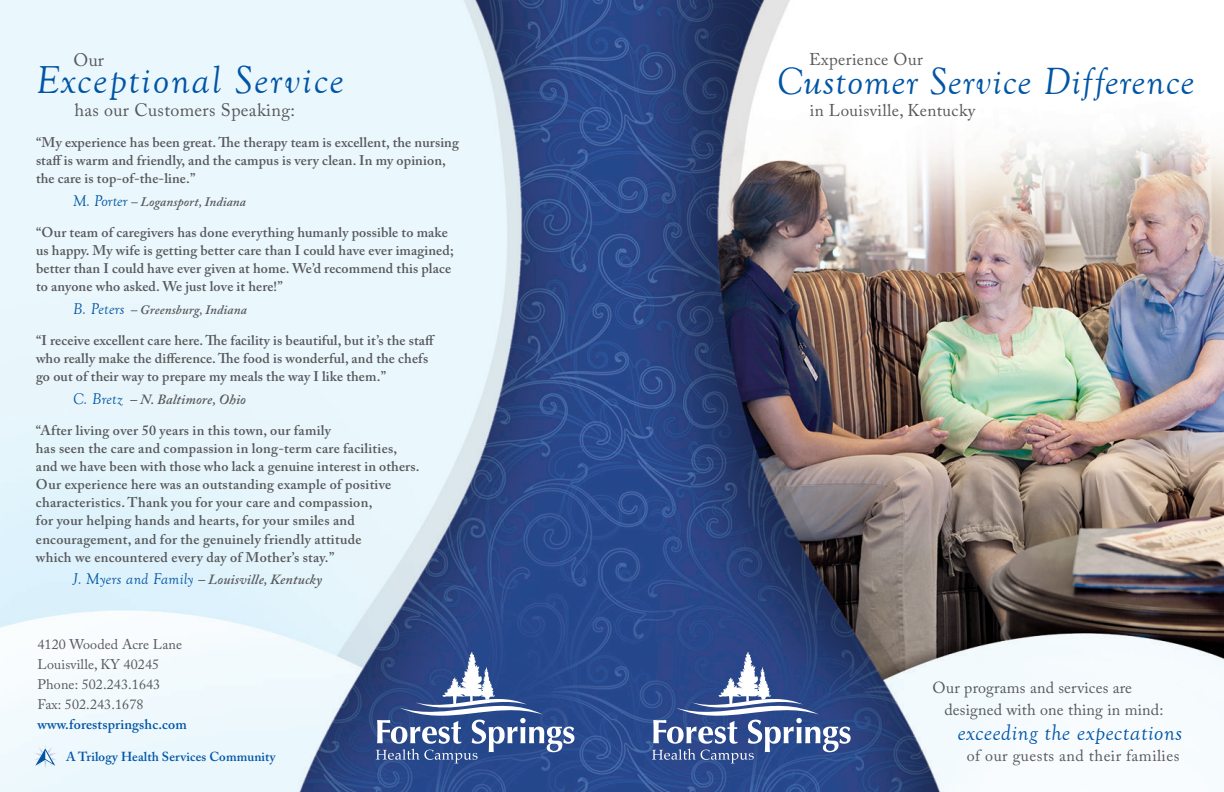
<style>
.page{position:relative;width:1224px;height:792px;background:#fff}
.page>*{position:absolute;margin:0;border:0;box-sizing:border-box;transform-origin:0 0}
.t1{font:italic 40px "Goudy Old Style T";letter-spacing:.05em;color:#0155a5}
.t2{font:italic 39px "Goudy Old Style T";letter-spacing:.03em;color:#0155a5}
.t3{font:italic 23px "Goudy Old Style T";letter-spacing:.025em;color:#0155a5}
.t4{font:18px "Adobe Caslon Pro";letter-spacing:.02em;color:#57585a}
.t5{font:17px "Adobe Caslon Pro";letter-spacing:.02em;color:#57585a}
.t6{font:16px/22px "Adobe Caslon Pro";letter-spacing:.01em;color:#57585a}
.t7{font:16px "Adobe Caslon Pro";letter-spacing:.03em;color:#57585a}
.t8{font:600 14px/18px "Adobe Caslon Pro";letter-spacing:.01em;color:#57585a}
.t9{font:14px/20px "Adobe Caslon Pro";letter-spacing:.01em;color:#57585a}
.t10{font:italic 600 14px "Adobe Caslon Pro";letter-spacing:.01em;color:#57585a}
.t11{font:600 14px "Adobe Caslon Pro";letter-spacing:.01em;color:#0155a5}
.t12{font:italic 600 13px "Adobe Caslon Pro";letter-spacing:.01em;color:#57585a}
.t13{font:600 13px "Adobe Caslon Pro";letter-spacing:.01em;color:#0155a5}
.s1{font-family:"Goudy Old Style T";font-weight:400;font-size:16px;color:#0155a5}
</style>
<div class="page">
<img style="left:0;top:0;width:1224px;height:792px">
<svg style="left:31px;top:742px;width:28px;height:29px"></svg>
<svg style="left:652px;top:652px;width:199px;height:111px;background:#4f679d"></svg>
<svg style="left:376px;top:652px;width:198px;height:111px;background:#4e679d"></svg>
<p class="t4" style="left:73px;top:49px;width:32px">Our</p>
<h1 class="t1" style="left:36px;top:58px;width:309px">Exceptional Service</h1>
<p class="t4" style="left:74px;top:99px;width:222px">has our Customers Speaking:</p>
<p class="t8" style="left:36px;top:134px;width:425px">“My experience has been great. The therapy team is excellent, the nursing staff is warm and friendly, and the campus is very clean. In my opinion, the care is top-of-the-line.”</p>
<p class="t12" style="left:73px;top:194px;width:175px"><span class="s1">M. Porter</span> – Logansport, Indiana</p>
<p class="t8" style="left:36px;top:224px;width:419px">“Our team of caregivers has done everything humanly possible to make us happy. My wife is getting better care than I could have ever imagined; better than I could have ever given at home. We’d recommend this place to anyone who asked. We just love it here!”</p>
<p class="t12" style="left:73px;top:302px;width:175px"><span class="s1">B. Peters</span> – Greensburg, Indiana</p>
<p class="t8" style="left:36px;top:332px;width:401px">“I receive excellent care here. The facility is beautiful, but it’s the staff who really make the difference. The food is wonderful, and the chefs go out of their way to prepare my meals the way I like them.”</p>
<p class="t10" style="left:73px;top:391px;width:174px"><span class="s1">C. Bretz</span> – N. Baltimore, Ohio</p>
<p class="t8" style="left:36px;top:422px;width:385px">“After living over 50 years in this town, our family<br>has seen the care and compassion in long-term care facilities, and we have been with those who lack a genuine interest in others.<br>Our experience here was an outstanding example of positive characteristics. Thank you for your care and compassion,<br>for your helping hands and hearts, for your smiles and encouragement, and for the genuinely friendly attitude<br>which we encountered every day of Mother’s stay.”</p>
<p class="t10" style="left:73px;top:571px;width:251px"><span class="s1">J. Myers and Family</span> – Louisville, Kentucky</p>
<p class="t9" style="left:37px;top:634px;width:146px">4120 Wooded Acre Lane<br>Louisville, KY 40245<br>Phone: 502.243.1643<br>Fax: 502.243.1678</p>
<p class="t11" style="left:37px;top:716px;width:151px">www.forestspringshc.com</p>
<p class="t5" style="left:809px;top:49px;width:115px">Experience Our</p>
<h2 class="t2" style="left:777px;top:60px;width:419px">Customer Service Difference</h2>
<p class="t5" style="left:810px;top:100px;width:167px">in Louisville, Kentucky</p>
<p class="t6" style="left:944px;top:676px;width:221px;text-indent:-12px">Our programs and services are designed with one thing in mind:</p>
<h3 class="t3" style="left:958px;top:720px;width:226px">exceeding the expectations</h3>
<p class="t13" style="left:66px;top:749px;width:211px">A Trilogy Health Services Community</p>
<p class="t7" style="left:967px;top:746px;width:214px">of our guests and their families</p>
</div>
